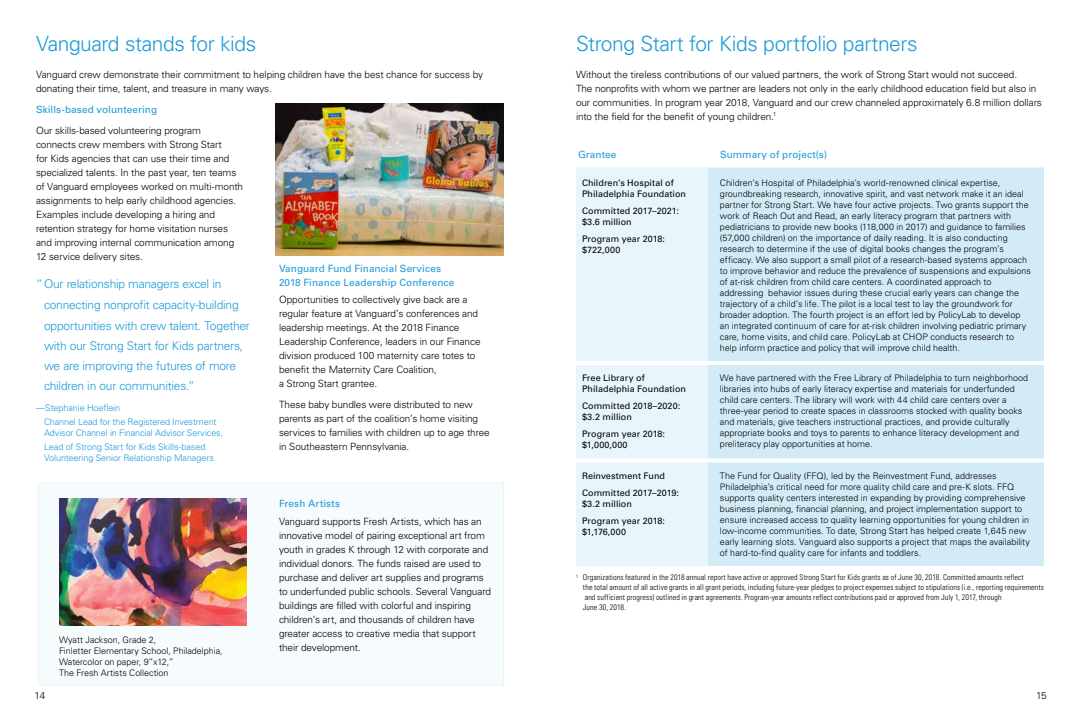
<style>
.page{position:relative;width:1080px;height:720px;background:#fff}
.page>*{position:absolute;margin:0;border:0;box-sizing:border-box;transform-origin:0 0}
.t1{font:300 21px "Univers LT Std";letter-spacing:-.02em;color:#1c9ad6}
.t2{font:300 12px/20.4px "Univers LT Std";letter-spacing:-.02em;color:#1c9ad6}
.t3{font:300 10px/14px "Univers LT Std";letter-spacing:-.01em;color:#000}
.t4{font:10px/14px "Univers LT Std";letter-spacing:.01em;color:#1c9ad6}
.t5{font:300 9px/11px "Univers LT Std";color:#000}
.t6{font:9px/11px "Univers LT Std";letter-spacing:.005em;color:#000}
.t7{font:300 9px/14px "Univers LT Std";letter-spacing:-.01em;color:#1c9ad6}
.t8{font:300 condensed 8px/10px "Univers LT Std";letter-spacing:.01em;color:#000}
</style>
<div class="page">
<div style="left:38px;top:483px;width:466px;height:203px;background:#f6fbfd"></div>
<div style="left:576px;top:167px;width:132px;height:399px;background:#e8f5fb"></div>
<div style="left:708px;top:167px;width:336px;height:399px;background:#d2ebf7"></div>
<hr style="left:576px;top:361px;width:132px;height:4px;background:#fff">
<hr style="left:708px;top:361px;width:336px;height:4px;background:#fff">
<hr style="left:576px;top:459px;width:132px;height:4px;background:#fff">
<svg style="left:708px;top:459px;width:336px;height:4px"></svg>
<img style="left:275px;top:104px;width:229px;height:151px">
<img style="left:59px;top:499px;width:187px;height:126px">
<h1 class="t1" style="left:36px;top:31px;width:222px">Vanguard stands for kids</h1>
<p class="t3" style="left:36px;top:67px;width:449px">Vanguard crew demonstrate their commitment to helping children have the best chance for success by donating their time, talent, and treasure in many ways.</p>
<p class="t4" style="left:36px;top:103px;width:123px">Skills-based volunteering</p>
<p class="t3" style="left:36px;top:124px;width:209px">Our skills-based volunteering program connects crew members with Strong Start<br>for Kids agencies that can use their time and specialized talents. In the past year, ten teams of Vanguard employees worked on multi-month assignments to help early childhood agencies.<br>Examples include developing a hiring and retention strategy for home visitation nurses and improving internal communication among 12 service delivery sites.</p>
<h2 class="t2" style="left:44px;top:274px;width:207px;text-indent:-8px">“Our relationship managers excel in connecting nonprofit capacity-building opportunities with crew talent. Together with our Strong Start for Kids partners, we are improving the futures of more children in our communities.”</h2>
<p class="t7" style="left:44px;top:401px;width:174px;text-indent:-8px">—Stephanie Hoeflein<br>Channel Lead for the Registered Investment</p>
<p class="t7" style="left:44px;top:426px;width:181px">Advisor Channel in Financial Advisor Services,<br>Lead of Strong Start for Kids Skills-based</p>
<p class="t7" style="left:44px;top:451px;width:171px">Volunteering Senior Relationship Managers</p>
<p class="t5" style="left:59px;top:634px;width:165px">Wyatt Jackson, Grade 2,<br>Finletter Elementary School, Philadelphia,<br>Watercolor on paper, 9”x12,”<br>The Fresh Artists Collection</p>
<p class="t4" style="left:279px;top:261px;width:177px">Vanguard Fund Financial Services<br>2018 Finance Leadership Conference</p>
<p class="t3" style="left:279px;top:293px;width:203px">Opportunities to collectively give back are a regular feature at Vanguard’s conferences and leadership meetings. At the 2018 Finance Leadership Conference, leaders in our Finance division produced 100 maternity care totes to benefit the Maternity Care Coalition,<br>a Strong Start grantee.</p>
<p class="t3" style="left:279px;top:398px;width:212px">These baby bundles were distributed to new parents as part of the coalition’s home visiting services to families with children up to age three in Southeastern Pennsylvania.</p>
<p class="t4" style="left:279px;top:497px;width:63px">Fresh Artists</p>
<p class="t3" style="left:279px;top:514px;width:214px">Vanguard supports Fresh Artists, which has an innovative model of pairing exceptional art from youth in grades K through 12 with corporate and individual donors. The funds raised are used to purchase and deliver art supplies and programs to underfunded public schools. Several Vanguard buildings are filled with colorful and inspiring children’s art, and thousands of children have greater access to creative media that support their development.</p>
<h1 class="t1" style="left:576px;top:31px;width:343px">Strong Start for Kids portfolio partners</h1>
<p class="t3" style="left:576px;top:67px;width:467px">Without the tireless contributions of our valued partners, the work of Strong Start would not succeed.<br>The nonprofits with whom we partner are leaders not only in the early childhood education field but also in our communities. In program year 2018, Vanguard and our crew channeled approximately 6.8 million dollars into the field for the benefit of young children.<sup>1</sup></p>
<p class="t4" style="left:578px;top:147px;width:40px">Grantee</p>
<p class="t4" style="left:720px;top:147px;width:109px">Summary of project(s)</p>
<p class="t6" style="left:582px;top:177px;width:106px">Children’s Hospital of<br>Philadelphia Foundation</p>
<p class="t6" style="left:582px;top:205px;width:98px">Committed 2017–2021: $3.6 million</p>
<p class="t6" style="left:582px;top:233px;width:84px">Program year 2018: $722,000</p>
<p class="t6" style="left:582px;top:373px;width:106px">Free Library of<br>Philadelphia Foundation</p>
<p class="t6" style="left:582px;top:401px;width:100px">Committed 2018–2020: $3.2 million</p>
<p class="t6" style="left:582px;top:429px;width:84px">Program year 2018: $1,000,000</p>
<p class="t6" style="left:582px;top:467px;width:99px;line-height:17px">Reinvestment Fund<br>Committed 2017–2019:</p>
<p class="t6" style="left:582px;top:495px;width:84px;line-height:17px">$3.2 million<br>Program year 2018:</p>
<p class="t6" style="left:582px;top:526px;width:46px">$1,176,000</p>
<p class="t5" style="left:720px;top:177px;width:312px">Children’s Hospital of Philadelphia’s world-renowned clinical expertise, groundbreaking research, innovative spirit, and vast network make it an ideal partner for Strong Start. We have four active projects. Two grants support the work of Reach Out and Read, an early literacy program that partners with pediatricians to provide new books (118,000 in 2017) and guidance to families (57,000 children) on the importance of daily reading. It is also conducting research to determine if the use of digital books changes the program’s efficacy. We also support a small pilot of a research-based systems approach to improve behavior and reduce the prevalence of suspensions and expulsions of at-risk children from child care centers. A coordinated approach to addressing behavior issues during these crucial early years can change the trajectory of a child’s life. The pilot is a local test to lay the groundwork for broader adoption. The fourth project is an effort led by PolicyLab to develop an integrated continuum of care for at-risk children involving pediatric primary care, home visits, and child care. PolicyLab at CHOP conducts research to help inform practice and policy that will improve child health.</p>
<p class="t5" style="left:720px;top:373px;width:310px">We have partnered with the Free Library of Philadelphia to turn neighborhood libraries into hubs of early literacy expertise and materials for underfunded child care centers. The library will work with 44 child care centers over a three-year period to create spaces in classrooms stocked with quality books and materials, give teachers instructional practices, and provide culturally appropriate books and toys to parents to enhance literacy development and preliteracy play opportunities at home.</p>
<p class="t5" style="left:720px;top:470px;width:312px">The Fund for Quality (FFQ), led by the Reinvestment Fund, addresses Philadelphia’s critical need for more quality child care and pre-K slots. FFQ supports quality centers interested in expanding by providing comprehensive business planning, financial planning, and project implementation support to ensure increased access to quality learning opportunities for young children in low-income communities. To date, Strong Start has helped create 1,645 new early learning slots. Vanguard also supports a project that maps the availability of hard-to-find quality care for infants and toddlers.</p>
<p class="t8" style="left:583px;top:573px;width:463px;text-indent:-7px"><sup>1</sup> Organizations featured in the 2018 annual report have active or approved Strong Start for Kids grants as of June 30, 2018. Committed amounts reflect<br>the total amount of all active grants in all grant periods, including future-year pledges to project expenses subject to stipulations (i.e., reporting requirements and sufficient progress) outlined in grant agreements. Program-year amounts reflect contributions paid or approved from July 1, 2017, through<br>June 30, 2018.</p>
<p class="t3" style="left:35px;top:689px;width:12px">14</p>
<p class="t3" style="left:1036px;top:689px;width:12px">15</p>
</div>
